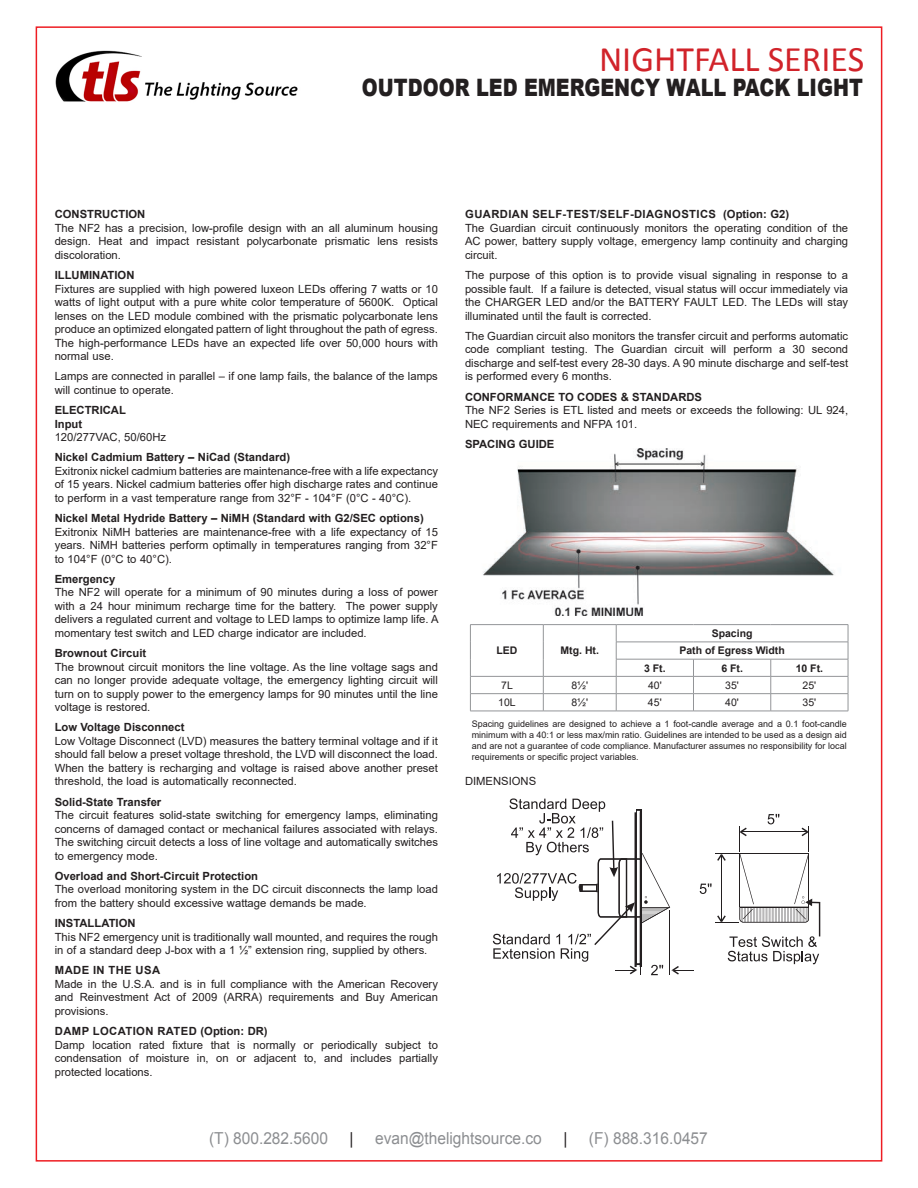
<style>
.page{position:relative;width:918px;height:1188px;background:#fff}
.page>*{position:absolute;margin:0;border:0;box-sizing:border-box;transform-origin:0 0}
.Series{font:36px "Calibri";color:#d1232a}
.Description{font:900 24px "Arial";color:#231f20;scale:.8 1}
.t1{font:16.5px "Arial";color:#8c8e91;scale:.94 1}
.t2{font:16.5px "Arial";color:#231f20;scale:.94 1}
.t3{font:11.25px/13.5px "Arial";color:#231f20}
.t4{font:700 11.25px "Arial";color:#231f20}
.t5{font:700 10.5px/17.2px "Arial";color:#231f20;text-align:center}
.t6{font:10.5px "Arial";color:#231f20}
.t7{font:9px/10.8px "Arial";color:#231f20;text-align:justify}
.s1{font-weight:700}
</style>
<div class="page">
<img style="left:55px;top:50px;width:243px;height:52px">
<svg style="left:728px;top:936px;width:91px;height:28px"></svg>
<hr style="left:819px;top:903px;width:1px;height:33px;background:#231f20">
<svg style="left:700px;top:814px;width:120px;height:109px"></svg>
<svg style="left:493px;top:798px;width:201px;height:177px"></svg>
<hr style="left:470px;top:624px;width:73px;height:1px;background:#939598">
<hr style="left:543px;top:624px;width:73px;height:1px;background:#939598">
<hr style="left:616px;top:624px;width:77px;height:1px;background:#939598">
<hr style="left:693px;top:624px;width:78px;height:1px;background:#939598">
<hr style="left:771px;top:624px;width:77px;height:1px;background:#939598">
<hr style="left:616px;top:642px;width:77px;height:1px;background:#939598">
<hr style="left:693px;top:642px;width:78px;height:1px;background:#939598">
<hr style="left:771px;top:642px;width:77px;height:1px;background:#939598">
<hr style="left:616px;top:659px;width:77px;height:1px;background:#939598">
<hr style="left:693px;top:659px;width:78px;height:1px;background:#939598">
<hr style="left:771px;top:659px;width:77px;height:1px;background:#939598">
<hr style="left:470px;top:676px;width:73px;height:1px;background:#939598">
<hr style="left:543px;top:676px;width:73px;height:1px;background:#939598">
<hr style="left:616px;top:676px;width:77px;height:1px;background:#939598">
<hr style="left:693px;top:676px;width:78px;height:1px;background:#939598">
<hr style="left:771px;top:676px;width:77px;height:1px;background:#939598">
<hr style="left:470px;top:693px;width:73px;height:1px;background:#939598">
<svg style="left:470px;top:625px;width:1px;height:86px"></svg>
<hr style="left:543px;top:693px;width:73px;height:1px;background:#939598">
<svg style="left:543px;top:625px;width:1px;height:86px"></svg>
<hr style="left:616px;top:693px;width:77px;height:1px;background:#939598">
<svg style="left:616px;top:625px;width:1px;height:86px"></svg>
<hr style="left:693px;top:693px;width:78px;height:1px;background:#939598">
<svg style="left:693px;top:659px;width:1px;height:52px"></svg>
<hr style="left:771px;top:693px;width:77px;height:1px;background:#939598">
<svg style="left:771px;top:659px;width:1px;height:52px"></svg>
<svg style="left:848px;top:625px;width:1px;height:86px"></svg>
<hr style="left:470px;top:711px;width:73px;height:1px;background:#939598">
<hr style="left:543px;top:711px;width:73px;height:1px;background:#939598">
<hr style="left:616px;top:711px;width:77px;height:1px;background:#939598">
<hr style="left:693px;top:711px;width:78px;height:1px;background:#939598">
<hr style="left:771px;top:711px;width:77px;height:1px;background:#939598">
<img style="left:483px;top:449px;width:351px;height:166px">
<p class="Series" style="left:599px;top:37px;width:267px">NIGHTFALL SERIES</p>
<p class="Description" style="left:362px;top:70px;width:628px">OUTDOOR LED EMERGENCY WALL PACK LIGHT</p>
<p class="t3" style="left:55px;top:208px;width:385px"><span class="s1">CONSTRUCTION<br></span>The NF2 has a precision, low-profile design with an all aluminum housing design. Heat and impact resistant polycarbonate prismatic lens resists discoloration.</p>
<p class="t3" style="left:55px;top:268px;width:385px"><span class="s1">ILLUMINATION<br></span>Fixtures are supplied with high powered luxeon LEDs offering 7 watts or 10 watts of light output with a pure white color temperature of 5600K. Optical lenses on the LED module combined with the prismatic polycarbonate lens produce an optimized elongated pattern of light throughout the path of egress.<br>The high-performance LEDs have an expected life over 50,000 hours with normal use.</p>
<p class="t3" style="left:55px;top:370px;width:385px">Lamps are connected in parallel – if one lamp fails, the balance of the lamps will continue to operate.</p>
<p class="t3" style="left:55px;top:403px;width:113px"><span class="s1">ELECTRICAL<br>Input<br></span>120/277VAC, 50/60Hz</p>
<p class="t3" style="left:55px;top:451px;width:385px"><span class="s1">Nickel Cadmium Battery – NiCad (Standard)<br></span>Exitronix nickel cadmium batteries are maintenance-free with a life expectancy of 15 years. Nickel cadmium batteries offer high discharge rates and continue to perform in a vast temperature range from 32°F - 104°F (0°C - 40°C).</p>
<p class="t3" style="left:55px;top:511px;width:385px"><span class="s1">Nickel Metal Hydride Battery – NiMH (Standard with G2/SEC options)<br></span>Exitronix NiMH batteries are maintenance-free with a life expectancy of 15 years. NiMH batteries perform optimally in temperatures ranging from 32°F to 104°F (0°C to 40°C).</p>
<p class="t3" style="left:55px;top:572px;width:385px"><span class="s1">Emergency<br></span>The NF2 will operate for a minimum of 90 minutes during a loss of power with a 24 hour minimum recharge time for the battery. The power supply delivers a regulated current and voltage to LED lamps to optimize lamp life. A momentary test switch and LED charge indicator are included.</p>
<p class="t3" style="left:55px;top:646px;width:385px"><span class="s1">Brownout Circuit<br></span>The brownout circuit monitors the line voltage. As the line voltage sags and can no longer provide adequate voltage, the emergency lighting circuit will turn on to supply power to the emergency lamps for 90 minutes until the line voltage is restored.</p>
<p class="t3" style="left:55px;top:721px;width:385px"><span class="s1">Low Voltage Disconnect<br></span>Low Voltage Disconnect (LVD) measures the battery terminal voltage and if it should fall below a preset voltage threshold, the LVD will disconnect the load.<br>When the battery is recharging and voltage is raised above another preset threshold, the load is automatically reconnected.</p>
<p class="t3" style="left:55px;top:795px;width:385px"><span class="s1">Solid-State Transfer<br></span>The circuit features solid-state switching for emergency lamps, eliminating concerns of damaged contact or mechanical failures associated with relays.<br>The switching circuit detects a loss of line voltage and automatically switches to emergency mode.</p>
<p class="t3" style="left:55px;top:869px;width:385px"><span class="s1">Overload and Short-Circuit Protection<br></span>The overload monitoring system in the DC circuit disconnects the lamp load from the battery should excessive wattage demands be made.</p>
<p class="t3" style="left:55px;top:916px;width:385px"><span class="s1">INSTALLATION<br></span>This NF2 emergency unit is traditionally wall mounted, and requires the rough in of a standard deep J-box with a 1 ½” extension ring, supplied by others.</p>
<p class="t3" style="left:55px;top:964px;width:385px"><span class="s1">MADE IN THE USA<br></span>Made in the U.S.A. and is in full compliance with the American Recovery and Reinvestment Act of 2009 (ARRA) requirements and Buy American provisions.</p>
<p class="t3" style="left:55px;top:1024px;width:385px"><span class="s1">DAMP LOCATION RATED (Option: DR)<br></span>Damp location rated fixture that is normally or periodically subject to condensation of moisture in, on or adjacent to, and includes partially protected locations.</p>
<p class="t3" style="left:465px;top:208px;width:385px"><span class="s1">GUARDIAN SELF-TEST/SELF-DIAGNOSTICS (Option: G2)<br></span>The Guardian circuit continuously monitors the operating condition of the AC power, battery supply voltage, emergency lamp continuity and charging circuit.</p>
<p class="t3" style="left:465px;top:268px;width:385px;text-align:justify">The purpose of this option is to provide visual signaling in response to a possible fault. If a failure is detected, visual status will occur immediately via the CHARGER LED and/or the BATTERY FAULT LED. The LEDs will stay illuminated until the fault is corrected.</p>
<p class="t3" style="left:465px;top:329px;width:385px;text-align:justify">The Guardian circuit also monitors the transfer circuit and performs automatic code compliant testing. The Guardian circuit will perform a 30 second discharge and self-test every 28-30 days. A 90 minute discharge and self-test is performed every 6 months.</p>
<p class="t3" style="left:465px;top:390px;width:385px"><span class="s1">CONFORMANCE TO CODES &amp; STANDARDS<br></span>The NF2 Series is ETL listed and meets or exceeds the following: UL 924,<br>NEC requirements and NFPA 101.</p>
<p class="t4" style="left:465px;top:436px;width:91px">SPACING GUIDE</p>
<p class="t5" style="left:496px;top:642px;width:23px">LED</p>
<p class="t5" style="left:561px;top:642px;width:40px">Mtg. Ht.</p>
<p class="t5" style="left:679px;top:625px;width:107px">Spacing<br>Path of Egress Width</p>
<p class="t5" style="left:644px;top:659px;width:23px">3 Ft.</p>
<p class="t5" style="left:721px;top:659px;width:23px">6 Ft.</p>
<p class="t5" style="left:796px;top:659px;width:29px">10 Ft.</p>
<p class="t6" style="left:501px;top:678px;width:13px">7L</p>
<p class="t6" style="left:571px;top:678px;width:18px">8½'</p>
<p class="t6" style="left:648px;top:678px;width:15px">40'</p>
<p class="t6" style="left:725px;top:678px;width:15px">35'</p>
<p class="t6" style="left:803px;top:678px;width:15px">25'</p>
<p class="t6" style="left:498px;top:695px;width:19px">10L</p>
<p class="t6" style="left:571px;top:695px;width:18px">8½'</p>
<p class="t6" style="left:648px;top:695px;width:15px">45'</p>
<p class="t6" style="left:725px;top:695px;width:15px">40'</p>
<p class="t6" style="left:803px;top:695px;width:15px">35'</p>
<p class="t7" style="left:472px;top:719px;width:376px">Spacing guidelines are designed to achieve a 1 foot-candle average and a 0.1 foot-candle minimum with a 40:1 or less max/min ratio. Guidelines are intended to be used as a design aid and are not a guarantee of code compliance. Manufacturer assumes no responsibility for local requirements or specific project variables.</p>
<p class="t3" style="left:465px;top:775px;width:73px">DIMENSIONS</p>
<h3 class="t1" style="left:209px;top:1127px;width:128px">(T) 800.282.5600</h3>
<h3 class="t2" style="left:350px;top:1127px;width:6px">|</h3>
<h3 class="t1" style="left:375px;top:1127px;width:179px">evan@thelightsource.co</h3>
<h3 class="t2" style="left:563px;top:1127px;width:6px">|</h3>
<h3 class="t1" style="left:589px;top:1127px;width:128px">(F) 888.316.0457</h3>
</div>
